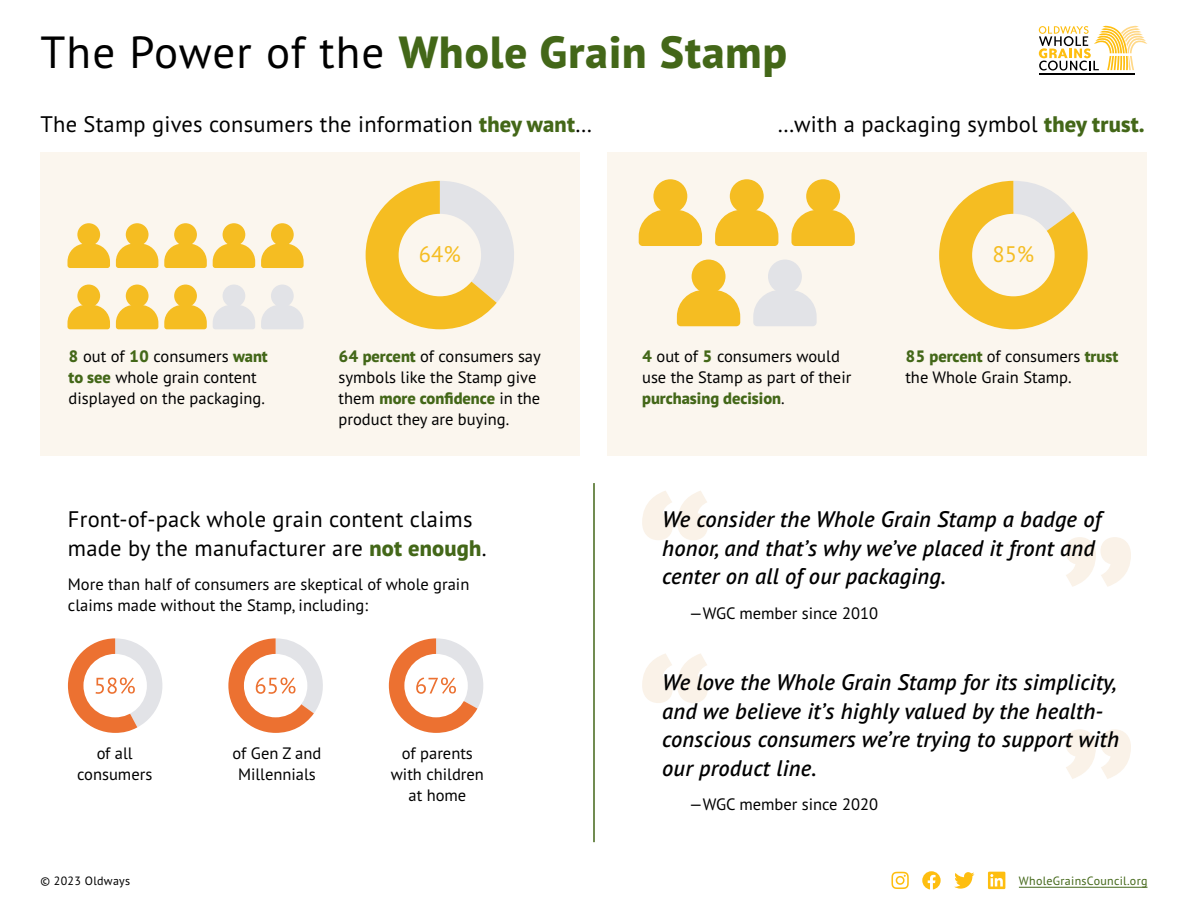
<style>
.page{position:relative;width:1188px;height:918px;background:#fff}
.page>*{position:absolute;margin:0;border:0;box-sizing:border-box;transform-origin:0 0}
.t1{font:800 45px "PT Sans Pro";letter-spacing:.025em;color:#436718}
.Body_Text_14pt{font:italic 600 22.5px/28.5px "PT Sans Pro";letter-spacing:.01em;color:#000}
.Body_Text_14pt-2{font:22.5px/28.5px "PT Sans Pro";letter-spacing:.01em;color:#000}
.t2{font:22.5px "PT Sans Pro";color:#f5bd22}
.Secondary_Text_11pt{font:16.5px/21px "PT Sans Pro";color:#000}
.t3{font:12px "PT Sans Pro";letter-spacing:.025em;color:#436718}
.t4{font:12px "PT Sans Pro";letter-spacing:.025em;color:#000}
.s1{font-weight:400;color:#000}
.s2{font-weight:800;color:#436718}
</style>
<div class="page">
<hr style="left:1019px;top:887px;width:129px;height:1px;background:#436718">
<svg style="left:922px;top:871px;width:19px;height:19px"></svg>
<svg style="left:954px;top:872px;width:20px;height:17px"></svg>
<svg style="left:891px;top:872px;width:18px;height:17px"></svg>
<svg style="left:988px;top:872px;width:17px;height:17px"></svg>
<svg style="left:1065px;top:729px;width:66px;height:50px"></svg>
<svg style="left:1065px;top:537px;width:66px;height:50px"></svg>
<svg style="left:642px;top:491px;width:66px;height:49px"></svg>
<svg style="left:642px;top:653px;width:66px;height:50px"></svg>
<hr style="left:593px;top:483px;width:2px;height:359px;background:#436718">
<div style="left:40px;top:152px;width:540px;height:304px;background:#fbf6ee"></div>
<div style="left:77px;top:223px;width:23px;height:23px;background:#f5bd22;border-radius:50%"></div>
<svg style="left:68px;top:244px;width:42px;height:24px"></svg>
<div style="left:126px;top:223px;width:23px;height:23px;background:#f5bd22;border-radius:50%"></div>
<svg style="left:116px;top:244px;width:42px;height:24px"></svg>
<div style="left:174px;top:223px;width:23px;height:23px;background:#f5bd22;border-radius:50%"></div>
<svg style="left:164px;top:244px;width:43px;height:24px"></svg>
<div style="left:223px;top:223px;width:22px;height:23px;background:#f5bd22;border-radius:50%"></div>
<svg style="left:213px;top:244px;width:42px;height:24px"></svg>
<div style="left:271px;top:223px;width:23px;height:23px;background:#f5bd22;border-radius:50%"></div>
<svg style="left:261px;top:244px;width:43px;height:24px"></svg>
<div style="left:77px;top:285px;width:23px;height:22px;background:#f5bd22;border-radius:50%"></div>
<svg style="left:68px;top:305px;width:42px;height:24px"></svg>
<div style="left:126px;top:285px;width:23px;height:22px;background:#f5bd22;border-radius:50%"></div>
<svg style="left:116px;top:305px;width:42px;height:24px"></svg>
<div style="left:174px;top:285px;width:23px;height:22px;background:#f5bd22;border-radius:50%"></div>
<svg style="left:164px;top:305px;width:43px;height:24px"></svg>
<div style="left:223px;top:285px;width:22px;height:22px;background:#e2e3e7;border-radius:50%"></div>
<svg style="left:213px;top:305px;width:42px;height:24px"></svg>
<div style="left:271px;top:285px;width:23px;height:22px;background:#e2e3e7;border-radius:50%"></div>
<svg style="left:261px;top:305px;width:43px;height:24px"></svg>
<svg style="left:366px;top:181px;width:148px;height:148px"></svg>
<div style="left:608px;top:152px;width:540px;height:304px;background:#fbf6ee"></div>
<svg style="left:939px;top:181px;width:149px;height:148px"></svg>
<hr style="left:1039px;top:73px;width:95px;height:2px;background:#000">
<svg style="left:1039px;top:26px;width:108px;height:45px"></svg>
<div style="left:653px;top:179px;width:34px;height:34px;background:#f5bd22;border-radius:50%"></div>
<svg style="left:639px;top:210px;width:63px;height:36px;background:#f5c43c"></svg>
<div style="left:730px;top:179px;width:34px;height:34px;background:#f5bd22;border-radius:50%"></div>
<svg style="left:715px;top:210px;width:63px;height:36px;background:#f5c43c"></svg>
<div style="left:806px;top:179px;width:34px;height:34px;background:#f5bd22;border-radius:50%"></div>
<svg style="left:791px;top:210px;width:64px;height:36px;background:#f5c53e"></svg>
<div style="left:692px;top:260px;width:34px;height:33px;background:#f5bd22;border-radius:50%"></div>
<svg style="left:677px;top:290px;width:63px;height:36px;background:#f5c43d"></svg>
<div style="left:768px;top:260px;width:34px;height:33px;background:#e2e3e7;border-radius:50%"></div>
<svg style="left:753px;top:290px;width:64px;height:36px"></svg>
<svg style="left:68px;top:638px;width:95px;height:95px"></svg>
<svg style="left:228px;top:638px;width:95px;height:95px"></svg>
<svg style="left:389px;top:638px;width:94px;height:95px"></svg>
<h1 class="t1" style="left:40px;top:22px;width:748px"><span class="s1">The Power of the</span> Whole Grain Stamp</h1>
<p class="Body_Text_14pt-2" style="left:40px;top:109px;width:553px">The Stamp gives consumers the information <span class="s2">they want</span>…</p>
<p class="Body_Text_14pt-2" style="left:777px;top:109px;width:369px">…with a packaging symbol <span class="s2">they trust.</span></p>
<p class="Secondary_Text_11pt" style="left:69px;top:346px;width:201px"><span class="s2">8</span> out of <span class="s2">10</span> consumers <span class="s2">want to see</span> whole grain content displayed on the packaging.</p>
<p class="t2" style="left:419px;top:239px;width:43px">64%</p>
<p class="Secondary_Text_11pt" style="left:339px;top:346px;width:204px"><span class="s2">64 percent</span> of consumers say symbols like the Stamp give them <span class="s2">more confidence</span> in the product they are buying.</p>
<p class="Body_Text_14pt-2" style="left:68px;top:505px;width:420px">Front-of-pack whole grain content claims made by the manufacturer are <span class="s2">not enough</span>.</p>
<p class="Secondary_Text_11pt" style="left:68px;top:574px;width:403px">More than half of consumers are skeptical of whole grain claims made without the Stamp, including:</p>
<p class="Secondary_Text_11pt" style="left:77px;top:742px;width:77px;text-align:center">of all consumers</p>
<p class="Secondary_Text_11pt" style="left:233px;top:742px;width:90px;text-align:center">of Gen Z and<br>Millennials</p>
<p class="Secondary_Text_11pt" style="left:391px;top:742px;width:95px;text-align:center">of parents with children at home</p>
<p class="Secondary_Text_11pt" style="left:642px;top:346px;width:211px"><span class="s2">4</span> out of <span class="s2">5</span> consumers would use the Stamp as part of their <span class="s2">purchasing decision</span>.</p>
<p class="t2" style="left:992px;top:239px;width:43px">85%</p>
<p class="Secondary_Text_11pt" style="left:905px;top:346px;width:214px"><span class="s2">85 percent</span> of consumers <span class="s2">trust </span>the Whole Grain Stamp.</p>
<p class="Body_Text_14pt" style="left:662px;top:505px;width:440px">We consider the Whole Grain Stamp a badge of honor, and that’s why we’ve placed it front and center on all of our packaging.</p>
<p class="Secondary_Text_11pt" style="left:689px;top:602px;width:190px">—WGC member since 2010</p>
<p class="Body_Text_14pt" style="left:662px;top:668px;width:458px">We love the Whole Grain Stamp for its simplicity, and we believe it’s highly valued by the health&shy;conscious consumers we’re trying to support with our product line.</p>
<p class="Secondary_Text_11pt" style="left:689px;top:793px;width:190px">—WGC member since 2020</p>
<p class="t4" style="left:40px;top:873px;width:91px">© 2023 Oldways</p>
<p class="t3" style="left:1019px;top:873px;width:130px">WholeGrainsCouncil.org</p>
</div>
